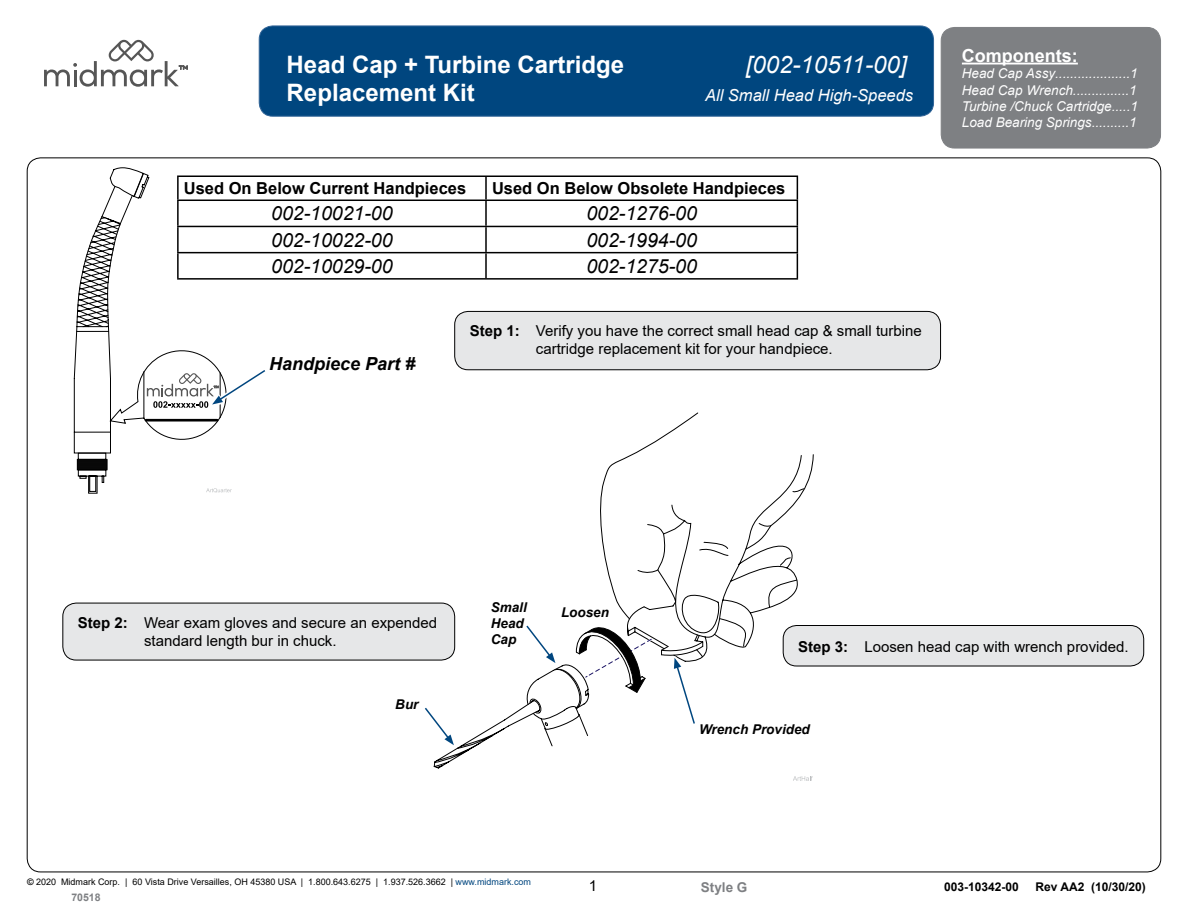
<style>
.page{position:relative;width:1188px;height:918px;background:#fff}
.page>*{position:absolute;margin:0;border:0;box-sizing:border-box;transform-origin:0 0}
.t1{font:700 24px "Arial";color:#fff}
.t2{font:italic 24px "Arial";color:#fff}
.t3{font:italic 19.5px "Arial";color:#000}
.t4{font:italic 700 18px "Arial";color:#000}
.t5{font:700 18px "Arial";color:#fff}
.t6{font:700 16.5px "Arial";color:#000}
.t7{font:italic 16.5px "Arial";color:#fff}
.t8{font:15px/18px "Arial";color:#000}
.t9{font:italic 13.5px/16.4px "Arial";color:#fff;text-align:justify}
.t10{font:italic 700 13.5px/16.2px "Arial";color:#000}
.t11{font:700 13.5px "Arial";color:#7e8083}
.t12{font:700 12px "Arial";color:#000}
.t13{font:700 10.5px "Arial";color:#7e8083}
.t14{font:9px "Arial";color:#000}
.s1{font-weight:700}
.s2{color:#00467f}
</style>
<div class="page">
<svg style="left:793px;top:776px;width:20px;height:5px"></svg>
<div style="left:259px;top:26px;width:675px;height:90px;background:#00467f;border-radius:14px"></div>
<div style="left:259px;top:25px;width:675px;height:92px;border:1px solid #316497;border-radius:14px"></div>
<div style="left:941px;top:27px;width:220px;height:121px;background:#7e8083;border-radius:14px"></div>
<hr style="left:962px;top:63px;width:116px;height:2px;background:#fff">
<div style="left:941px;top:27px;width:220px;height:121px;border:1px solid #7e8083;border-radius:14px"></div>
<svg style="left:44px;top:40px;width:144px;height:47px"></svg>
<svg style="left:74px;top:167px;width:193px;height:327px"></svg>
<div style="left:783px;top:626px;width:361px;height:40px;background:#e6e7e8;border-radius:14px"></div>
<div style="left:783px;top:625px;width:361px;height:41px;border:1px solid #000;border-radius:14px"></div>
<div style="left:63px;top:603px;width:392px;height:57px;background:#e6e7e8;border-radius:14px"></div>
<div style="left:63px;top:603px;width:392px;height:57px;border:1px solid #000;border-radius:14px"></div>
<svg style="left:420px;top:454px;width:394px;height:315px"></svg>
<svg style="left:179px;top:177px;width:618px;height:101px"></svg>
<hr style="left:177px;top:176px;width:309px;height:1px;background:#000">
<hr style="left:177px;top:177px;width:2px;height:23px;background:#000">
<hr style="left:486px;top:176px;width:312px;height:1px;background:#000">
<hr style="left:485px;top:177px;width:2px;height:23px;background:#000">
<hr style="left:177px;top:200px;width:309px;height:1px;background:#000">
<hr style="left:177px;top:201px;width:2px;height:25px;background:#000">
<hr style="left:486px;top:200px;width:312px;height:1px;background:#000">
<hr style="left:485px;top:201px;width:2px;height:25px;background:#000">
<hr style="left:177px;top:226px;width:309px;height:1px;background:#000">
<hr style="left:177px;top:227px;width:2px;height:25px;background:#000">
<hr style="left:486px;top:226px;width:312px;height:1px;background:#000">
<hr style="left:485px;top:227px;width:2px;height:25px;background:#000">
<hr style="left:177px;top:252px;width:309px;height:1px;background:#000">
<hr style="left:177px;top:253px;width:2px;height:25px;background:#000">
<hr style="left:486px;top:252px;width:312px;height:1px;background:#000">
<hr style="left:485px;top:253px;width:2px;height:25px;background:#000">
<svg style="left:797px;top:177px;width:1px;height:101px"></svg>
<hr style="left:177px;top:278px;width:309px;height:2px;background:#000">
<hr style="left:486px;top:278px;width:312px;height:2px;background:#000">
<div style="left:455px;top:311px;width:486px;height:59px;background:#e6e7e8;border-radius:14px"></div>
<div style="left:455px;top:311px;width:486px;height:59px;border:1px solid #000;border-radius:14px"></div>
<h1 class="t1" style="left:287px;top:47px;width:339px">Head Cap + Turbine Cartridge</h1>
<h1 class="t2" style="left:746px;top:49px;width:163px">[002-10511-00]</h1>
<h1 class="t1" style="left:287px;top:76px;width:190px">Replacement Kit</h1>
<p class="t7" style="left:705px;top:85px;width:210px">All Small Head High-Speeds</p>
<p class="t6" style="left:184px;top:177px;width:284px">Used On Below Current Handpieces</p>
<p class="t6" style="left:492px;top:177px;width:295px">Used On Below Obsolete Handpieces</p>
<h2 class="t3" style="left:271px;top:201px;width:123px">002-10021-00</h2>
<h2 class="t3" style="left:586px;top:201px;width:112px">002-1276-00</h2>
<h2 class="t3" style="left:271px;top:227px;width:123px">002-10022-00</h2>
<h2 class="t3" style="left:586px;top:227px;width:112px">002-1994-00</h2>
<h2 class="t3" style="left:271px;top:253px;width:123px">002-10029-00</h2>
<h2 class="t3" style="left:586px;top:253px;width:112px">002-1275-00</h2>
<p class="t4" style="left:269px;top:351px;width:148px">Handpiece Part #</p>
<p class="t8" style="left:536px;top:322px;width:388px;text-indent:-66px"><span class="s1">Step 1:</span> Verify you have the correct small head cap &amp; small turbine cartridge replacement kit for your handpiece.</p>
<p class="t5" style="left:962px;top:43px;width:117px">Components:</p>
<p class="t9" style="left:962px;top:65px;width:178px">Head Cap Assy....................1<br>Head Cap Wrench...............1<br>Turbine /Chuck Cartridge.....1<br>Load Bearing Springs..........1</p>
<p class="t8" style="left:144px;top:613px;width:295px;text-indent:-66px"><span class="s1">Step 2:</span> Wear exam gloves and secure an expended standard length bur in chuck.</p>
<p class="t10" style="left:395px;top:696px;width:26px">Bur</p>
<p class="t10" style="left:491px;top:599px;width:38px">Small<br>Head<br>Cap</p>
<p class="t10" style="left:561px;top:605px;width:50px">Loosen</p>
<p class="t14" style="left:27px;top:876px;width:506px"><span class="s1">©</span> 2020 Midmark Corp. | 60 Vista Drive Versailles, OH 45380 USA | 1.800.643.6275 | 1.937.526.3662 | <span class="s2">www.midmark.com</span></p>
<p class="t13" style="left:71px;top:889px;width:31px">70518</p>
<p class="t8" style="left:589px;top:876px;width:10px">1</p>
<p class="t8" style="left:798px;top:637px;width:332px"><span class="s1">Step 3:</span> Loosen head cap with wrench provided.</p>
<p class="t10" style="left:699px;top:721px;width:112px">Wrench Provided</p>
<p class="t11" style="left:701px;top:878px;width:48px">Style G</p>
<p class="t12" style="left:944px;top:878px;width:76px">003-10342-00</p>
<p class="t12" style="left:1036px;top:878px;width:112px">Rev AA2 (10/30/20)</p>
</div>
